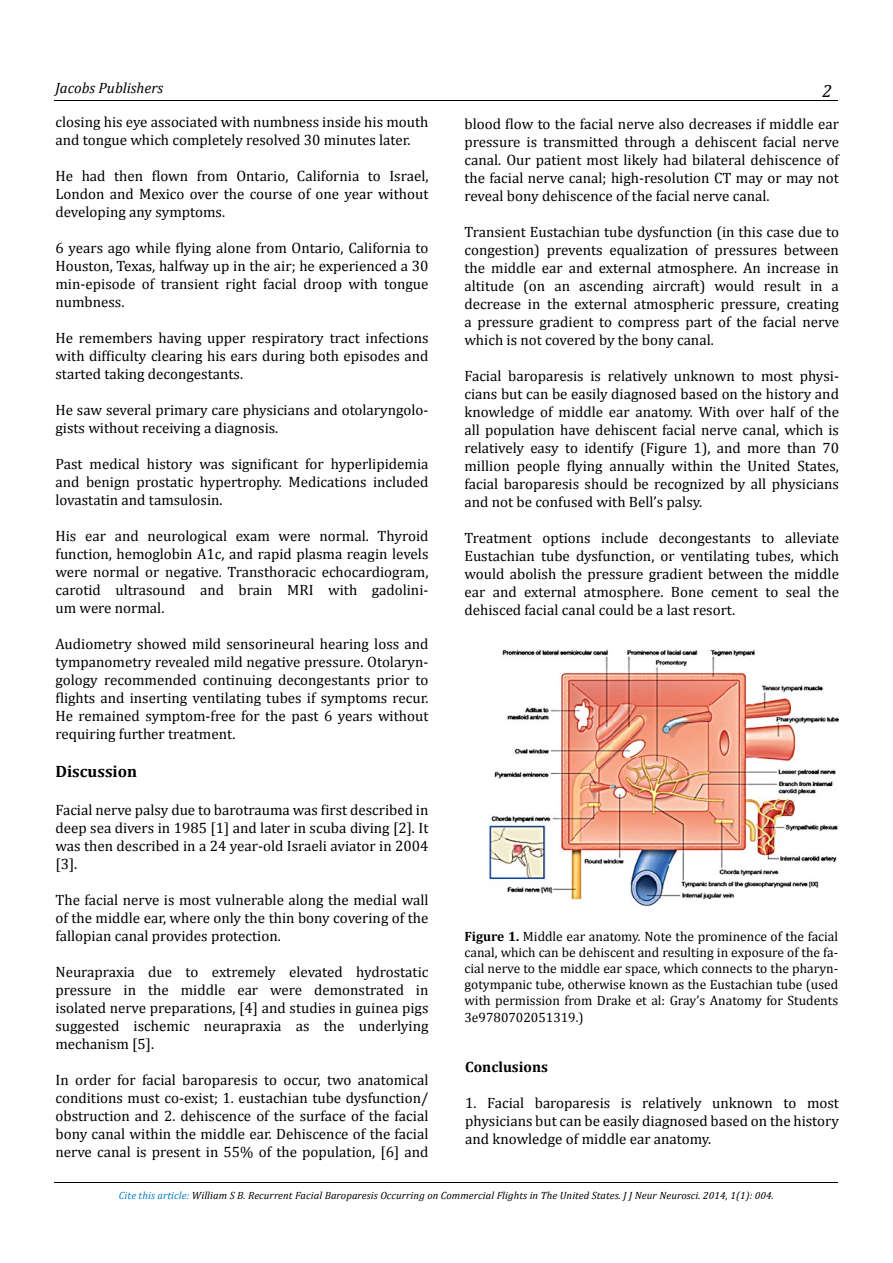
<style>
.page{position:relative;width:893px;height:1263px;background:#fff}
.page>*{position:absolute;margin:0;border:0;box-sizing:border-box;transform-origin:0 0}
.t1{font:italic 18px "Cambria";color:#000}
.t2{font:700 16.5px "Cambria";color:#000}
.t3{font:15px/18px "Cambria";color:#000;text-align:justify}
.t4{font:italic 15px "Cambria";color:#000}
.t5{font:700 15px "Cambria";color:#000}
.t6{font:13.5px/16.2px "Cambria";color:#000;text-align:justify}
.t7{font:italic 10.5px "Cambria";letter-spacing:.01em;color:#000}
.s1{font-weight:700}
.s2{color:#007bca}
</style>
<div class="page">
<hr style="left:55px;top:1182px;width:783px;height:1px;background:#000103">
<hr style="left:54px;top:100px;width:783px;height:1px;background:#000103">
<img style="left:488px;top:650px;width:350px;height:255px">
<p class="t4" style="left:56px;top:77px;width:109px">Jacobs Publishers</p>
<p class="t1" style="left:822px;top:78px;width:11px">2</p>
<p class="t3" style="left:56px;top:113px;width:374px">closing his eye associated with numbness inside his mouth and tongue which completely resolved 30 minutes later.</p>
<p class="t3" style="left:56px;top:167px;width:374px">He had then flown from Ontario, California to Israel, London and Mexico over the course of one year without developing any symptoms.</p>
<p class="t3" style="left:56px;top:239px;width:374px">6 years ago while flying alone from Ontario, California to Houston, Texas, halfway up in the air; he experienced a 30 min-episode of transient right facial droop with tongue numbness.</p>
<p class="t3" style="left:56px;top:329px;width:374px">He remembers having upper respiratory tract infections with difficulty clearing his ears during both episodes and started taking decongestants.</p>
<p class="t3" style="left:56px;top:401px;width:374px">He saw several primary care physicians and otolaryngolo&shy;gists without receiving a diagnosis.</p>
<p class="t3" style="left:56px;top:455px;width:374px">Past medical history was significant for hyperlipidemia and benign prostatic hypertrophy. Medications included lovastatin and tamsulosin.</p>
<p class="t3" style="left:56px;top:527px;width:374px">His ear and neurological exam were normal. Thyroid function, hemoglobin A1c, and rapid plasma reagin levels were normal or negative. Transthoracic echocardiogram, carotid ultrasound and brain MRI with gadolini&shy;um were normal.</p>
<p class="t3" style="left:56px;top:635px;width:374px">Audiometry showed mild sensorineural hearing loss and tympanometry revealed mild negative pressure. Otolaryn&shy;gology recommended continuing decongestants prior to flights and inserting ventilating tubes if symptoms recur.<br>He remained symptom-free for the past 6 years without requiring further treatment.</p>
<p class="t2" style="left:56px;top:760px;width:83px">Discussion</p>
<p class="t3" style="left:56px;top:801px;width:374px">Facial nerve palsy due to barotrauma was first described in deep sea divers in 1985 [1] and later in scuba diving [2]. It was then described in a 24 year-old Israeli aviator in 2004 [3].</p>
<p class="t3" style="left:56px;top:891px;width:374px">The facial nerve is most vulnerable along the medial wall of the middle ear, where only the thin bony covering of the fallopian canal provides protection.</p>
<p class="t3" style="left:56px;top:963px;width:374px">Neurapraxia due to extremely elevated hydrostatic pressure in the middle ear were demonstrated in isolated nerve preparations, [4] and studies in guinea pigs suggested ischemic neurapraxia as the underlying mechanism [5].</p>
<p class="t3" style="left:56px;top:1071px;width:374px">In order for facial baroparesis to occur, two anatomical conditions must co-exist; 1. eustachian tube dysfunction/ obstruction and 2. dehiscence of the surface of the facial bony canal within the middle ear. Dehiscence of the facial nerve canal is present in 55% of the population, [6] and</p>
<p class="t3" style="left:464px;top:115px;width:376px">blood flow to the facial nerve also decreases if middle ear pressure is transmitted through a dehiscent facial nerve canal. Our patient most likely had bilateral dehiscence of the facial nerve canal; high-resolution CT may or may not reveal bony dehiscence of the facial nerve canal.</p>
<p class="t3" style="left:464px;top:223px;width:376px">Transient Eustachian tube dysfunction (in this case due to congestion) prevents equalization of pressures between the middle ear and external atmosphere. An increase in altitude (on an ascending aircraft) would result in a decrease in the external atmospheric pressure, creating a pressure gradient to compress part of the facial nerve which is not covered by the bony canal.</p>
<p class="t3" style="left:464px;top:367px;width:376px">Facial baroparesis is relatively unknown to most physi&shy;cians but can be easily diagnosed based on the history and knowledge of middle ear anatomy. With over half of the all population have dehiscent facial nerve canal, which is relatively easy to identify (Figure 1), and more than 70 million people flying annually within the United States, facial baroparesis should be recognized by all physicians and not be confused with Bell’s palsy.</p>
<p class="t3" style="left:464px;top:529px;width:376px">Treatment options include decongestants to alleviate Eustachian tube dysfunction, or ventilating tubes, which would abolish the pressure gradient between the middle ear and external atmosphere. Bone cement to seal the dehisced facial canal could be a last resort.</p>
<p class="t6" style="left:464px;top:928px;width:375px"><span class="s1">Figure 1.</span> Middle ear anatomy. Note the prominence of the facial canal, which can be dehiscent and resulting in exposure of the fa&shy;cial nerve to the middle ear space, which connects to the pharyn&shy;gotympanic tube, otherwise known as the Eustachian tube (used with permission from Drake et al: Gray’s Anatomy for Students 3e9780702051319.)</p>
<p class="t5" style="left:465px;top:1056px;width:84px">Conclusions</p>
<p class="t3" style="left:465px;top:1094px;width:375px">1. Facial baroparesis is relatively unknown to most physicians but can be easily diagnosed based on the history and knowledge of middle ear anatomy.</p>
<p class="t7" style="left:119px;top:1187px;width:657px"><span class="s2">Cite this article:</span> William S B. Recurrent Facial Baroparesis Occurring on Commercial Flights in The United States. J J Neur Neurosci. 2014, 1(1): 004.</p>
</div>
